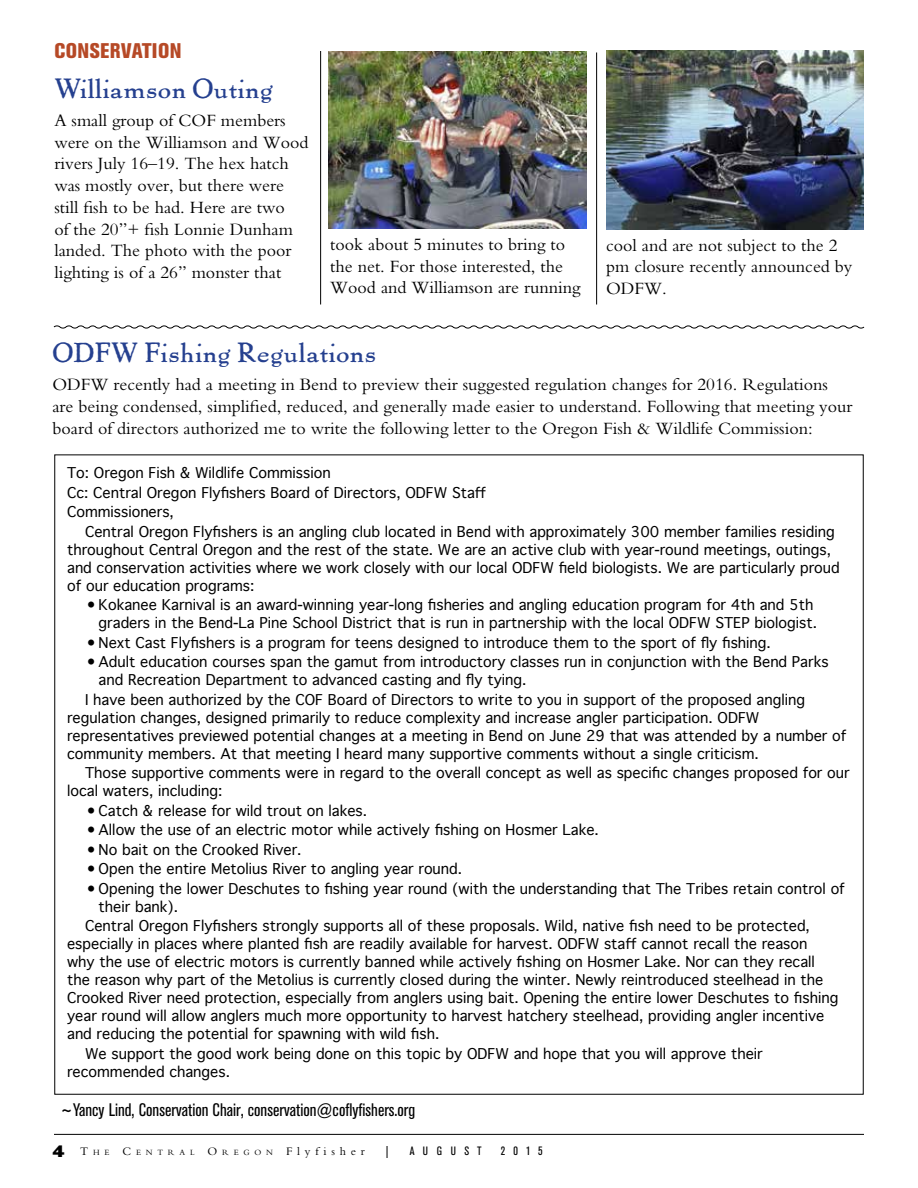
<style>
.page{position:relative;width:918px;height:1188px;background:#fff}
.page>*{position:absolute;margin:0;border:0;box-sizing:border-box;transform-origin:0 0}
.t1{font:27px "Pabst L";color:#25408f}
.t2{font:800 condensed 21px "Akzidenz Grotesk BE";letter-spacing:.02em;color:#b64926}
.t3{font:18px/21.8px "Bembo";color:#000}
.t4{font:condensed 18px "Akzidenz Grotesk BE";color:#000}
.t5{font:14.25px/18px "Geneva";color:#000}
.t6{font:condensed 12px "Akzidenz Grotesk BE";letter-spacing:.69em;color:#000}
.t7{font:8.4px "Bembo";letter-spacing:.57em;color:#000}
.s1{font-family:"Gill Sans Extra Bold Display";font-size:16.5px}
.s2{font-size:12px}
</style>
<div class="page">
<hr style="left:54px;top:1134px;width:810px;height:1px;background:#000">
<hr style="left:596px;top:52px;width:1px;height:252px;background:#000">
<hr style="left:320px;top:51px;width:1px;height:253px;background:#000">
<img style="left:329px;top:52px;width:258px;height:177px">
<img style="left:606px;top:51px;width:258px;height:179px">
<svg style="left:53px;top:325px;width:812px;height:4px"></svg>
<h2 class="t2" style="left:54px;top:38px;width:129px">CONSERVATION</h2>
<h1 class="t1" style="left:54px;top:71px;width:221px">Williamson Outing</h1>
<p class="t3" style="left:54px;top:109px;width:256px">A small group of COF members were on the Williamson and Wood rivers July 16–19. The hex hatch was mostly over, but there were still fish to be had. Here are two<br>of the 20”+ fish Lonnie Dunham landed. The photo with the poor lighting is of a 26” monster that</p>
<p class="t3" style="left:330px;top:233px;width:252px">took about 5 minutes to bring to the net. For those interested, the<br>Wood and Williamson are running</p>
<p class="t3" style="left:606px;top:234px;width:248px">cool and are not subject to the 2 pm closure recently announced by<br>ODFW.</p>
<h1 class="t1" style="left:52px;top:335px;width:326px">ODFW Fishing Regulations</h1>
<p class="t3" style="left:52px;top:373px;width:802px">ODFW recently had a meeting in Bend to preview their suggested regulation changes for 2016. Regulations are being condensed, simplified, reduced, and generally made easier to understand. Following that meeting your board of directors authorized me to write the following letter to the Oregon Fish &amp; Wildlife Commission:</p>
<p class="t5" style="left:67px;top:464px;width:420px;line-height:19.5px">To: Oregon Fish &amp; Wildlife Commission<br>Cc: Central Oregon Flyfishers Board of Directors, ODFW Staff<br>Commissioners,</p>
<p class="t5" style="left:67px;top:523px;width:774px;text-indent:18px">Central Oregon Flyfishers is an angling club located in Bend with approximately 300 member families residing throughout Central Oregon and the rest of the state. We are an active club with year-round meetings, outings, and conservation activities where we work closely with our local ODFW field biologists. We are particularly proud of our education programs:</p>
<p class="t5" style="left:87px;top:597px;width:732px;text-align:right">• Kokanee Karnival is an award-winning year-long fisheries and angling education program for 4th and 5th graders in the Bend-La Pine School District that is run in partnership with the local ODFW STEP biologist.</p>
<p class="t5" style="left:87px;top:634px;width:686px">• Next Cast Flyfishers is a program for teens designed to introduce them to the sport of fly fishing.</p>
<p class="t5" style="left:99px;top:654px;width:731px;text-indent:-12px">• Adult education courses span the gamut from introductory classes run in conjunction with the Bend Parks and Recreation Department to advanced casting and fly tying.</p>
<p class="t5" style="left:67px;top:691px;width:781px;text-indent:18px">I have been authorized by the COF Board of Directors to write to you in support of the proposed angling regulation changes, designed primarily to reduce complexity and increase angler participation. ODFW representatives previewed potential changes at a meeting in Bend on June 29 that was attended by a number of community members. At that meeting I heard many supportive comments without a single criticism.</p>
<p class="t5" style="left:67px;top:764px;width:784px;text-indent:18px">Those supportive comments were in regard to the overall concept as well as specific changes proposed for our local waters, including:</p>
<p class="t5" style="left:87px;top:802px;width:282px">• Catch &amp; release for wild trout on lakes.</p>
<p class="t5" style="left:87px;top:821px;width:514px">• Allow the use of an electric motor while actively fishing on Hosmer Lake.</p>
<p class="t5" style="left:87px;top:841px;width:217px">• No bait on the Crooked River.</p>
<p class="t5" style="left:87px;top:860px;width:377px">• Open the entire Metolius River to angling year round.</p>
<p class="t5" style="left:99px;top:880px;width:748px;text-indent:-12px">• Opening the lower Deschutes to fishing year round (with the understanding that The Tribes retain control of their bank).</p>
<p class="t5" style="left:67px;top:917px;width:773px;text-indent:18px">Central Oregon Flyfishers strongly supports all of these proposals. Wild, native fish need to be protected, especially in places where planted fish are readily available for harvest. ODFW staff cannot recall the reason why the use of electric motors is currently banned while actively fishing on Hosmer Lake. Nor can they recall the reason why part of the Metolius is currently closed during the winter. Newly reintroduced steelhead in the Crooked River need protection, especially from anglers using bait. Opening the entire lower Deschutes to fishing year round will allow anglers much more opportunity to harvest hatchery steelhead, providing angler incentive and reducing the potential for spawning with wild fish.</p>
<p class="t5" style="left:67px;top:1045px;width:697px;text-indent:18px">We support the good work being done on this topic by ODFW and hope that you will approve their recommended changes.</p>
<p class="t4" style="left:60px;top:1100px;width:357px">~Yancy Lind, Conservation Chair, conservation@coflyfishers.org</p>
<p class="t7" style="left:52px;top:1148px;width:314px"><span class="s1">4</span> <span class="s2">T</span>HE <span class="s2">C</span>ENTRAL <span class="s2">O</span>REGON <span class="s2">Flyfisher</span></p>
<p class="t6" style="left:386px;top:1145px;width:4px">|</p>
<p class="t6" style="left:410px;top:1145px;width:74px">AUGUST</p>
<p class="t6" style="left:501px;top:1145px;width:43px">2015</p>
</div>
